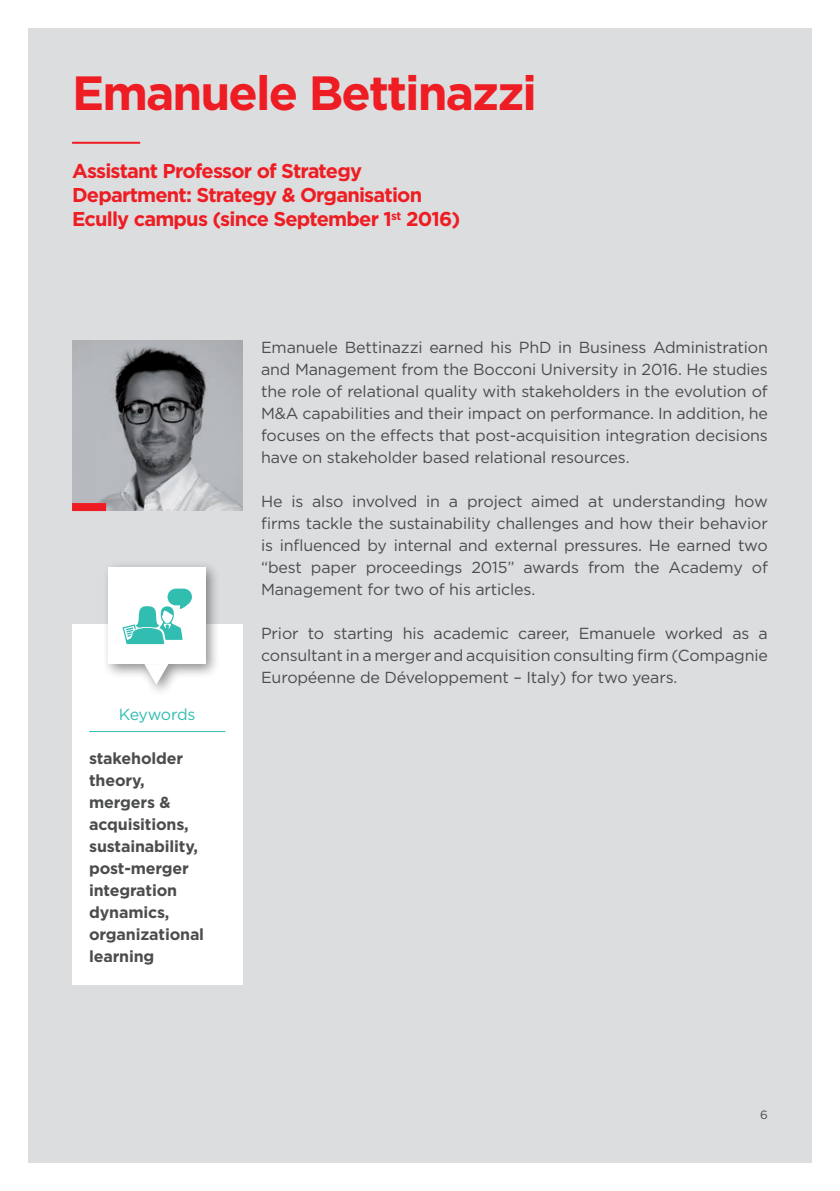
<style>
.page{position:relative;width:840px;height:1191px;background:#fff}
.page>*{position:absolute;margin:0;border:0;box-sizing:border-box;transform-origin:0 0}
.t1{font:700 48px "Gotham";letter-spacing:-.04em;color:#ee1d23}
.t2{font:700 20px/24px "Gotham";letter-spacing:-.04em;color:#ee1d23}
.t3{font:16px/22px "Gotham";letter-spacing:-.01em;color:#4b4c4d;text-align:justify}
.t4{font:700 16px/22px "Gotham";letter-spacing:-.01em;color:#4b4c4d}
.t5{font:16px "Gotham";letter-spacing:-.03em;color:#32bdb1}
.t6{font:12px "Gotham";color:#4b4c4d}
</style>
<div class="page">
<div style="left:28px;top:28px;width:783px;height:1134px;background:#dcdddf"></div>
<div style="left:72px;top:624px;width:170px;height:360px;background:#fff"></div>
<hr style="left:89px;top:731px;width:136px;height:1px;background:#32bdb1">
<hr style="left:72px;top:142px;width:68px;height:2px;background:#ee1d23">
<img style="left:72px;top:340px;width:170px;height:170px">
<div style="left:72px;top:503px;width:34px;height:8px;background:#ee1d23"></div>
<div style="left:102px;top:560px;width:118px;height:137px;background:#231f20;opacity:.5"></div>
<div style="left:109px;top:567px;width:97px;height:97px;background:#fff"></div>
<svg style="left:144px;top:664px;width:24px;height:21px"></svg>
<svg style="left:122px;top:588px;width:70px;height:56px"></svg>
<h1 class="t1" style="left:72px;top:62px;width:466px">Emanuele Bettinazzi</h1>
<p class="t2" style="left:72px;top:159px;width:389px">Assistant Professor of Strategy<br>Department: Strategy &amp; Organisation<br>Ecully campus (since September 1<sup>st</sup> 2016)</p>
<p class="t5" style="left:119px;top:704px;width:78px">Keywords</p>
<p class="t4" style="left:89px;top:747px;width:116px">stakeholder theory, mergers &amp; acquisitions, sustainability, post-merger integration dynamics, organizational learning</p>
<p class="t3" style="left:261px;top:336px;width:508px">Emanuele Bettinazzi earned his PhD in Business Administration and Management from the Bocconi University in 2016. He studies the role of relational quality with stakeholders in the evolution of M&amp;A capabilities and their impact on performance. In addition, he focuses on the effects that post-acquisition integration decisions have on stakeholder based relational resources.</p>
<p class="t3" style="left:261px;top:490px;width:508px">He is also involved in a project aimed at understanding how firms tackle the sustainability challenges and how their behavior is influenced by internal and external pressures. He earned two “best paper proceedings 2015” awards from the Academy of Management for two of his articles.</p>
<p class="t3" style="left:261px;top:622px;width:508px">Prior to starting his academic career, Emanuele worked as a consultant in a merger and acquisition consulting firm (Compagnie Européenne de Développement – Italy) for two years.</p>
<p class="t6" style="left:759px;top:1107px;width:9px">6</p>
</div>
